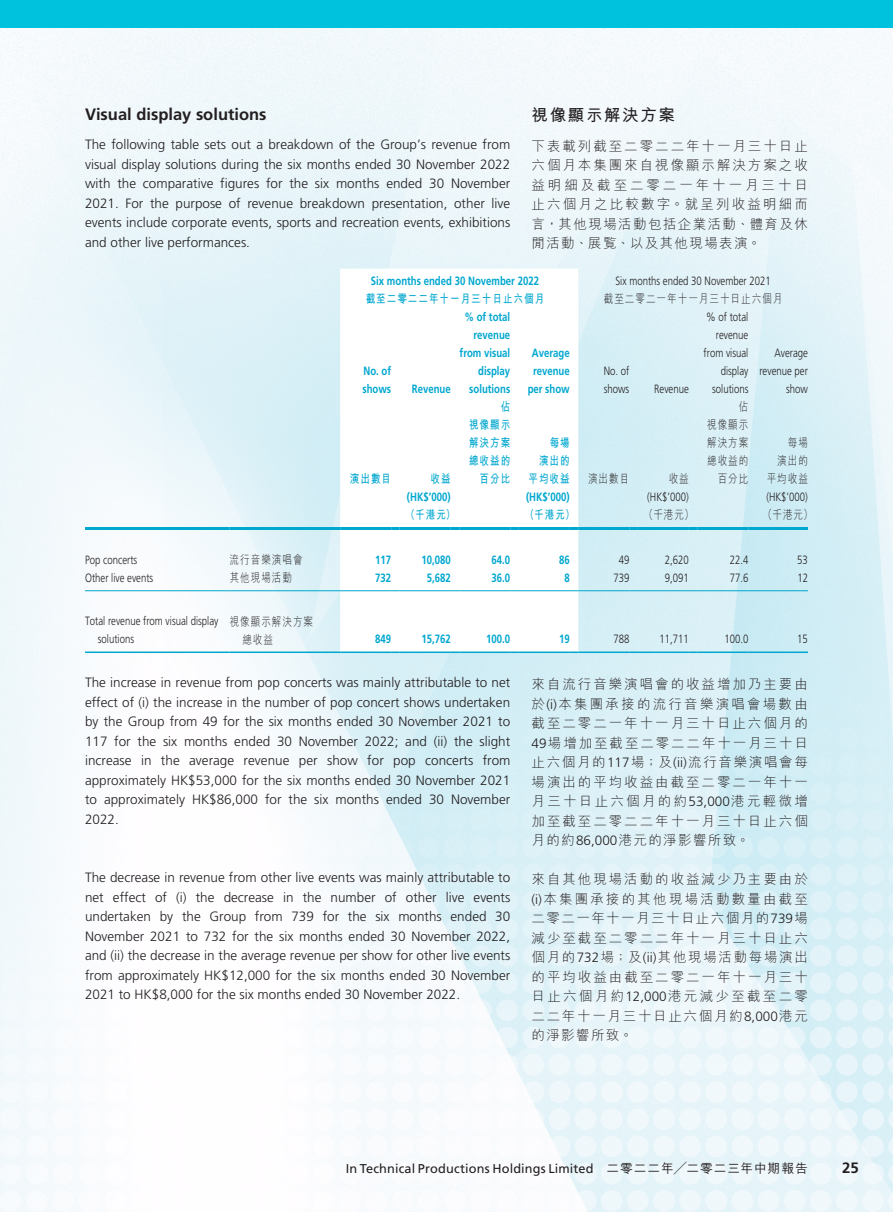
<style>
.page{position:relative;width:893px;height:1212px;background:#fff}
.page>*{position:absolute;margin:0;border:0;box-sizing:border-box;transform-origin:0 0}
.t1{font:700 16.5px "Frutiger LT Std";color:#231f20}
.t2{font:700 16.5px "M Hei HK";letter-spacing:.1em;color:#231f20}
.t3{font:700 15px "Frutiger LT Std";color:#231f20}
.t4{font:300 13.5px/19.5px "Frutiger LT Std";color:#231f20;text-align:justify}
.t5{font:300 13.5px/19.5px "M Hei HK";letter-spacing:.145em;color:#231f20;text-align:justify}
.t6{font:12.75px "Frutiger LT Std";letter-spacing:.01em;color:#231f20}
.t7{font:300 12px/18px "Frutiger LT Std";color:#231f20;scale:.8 1}
.t8{font:700 12px/18px "Frutiger LT Std";color:#00a7cf;scale:.8 1}
.t9{font:300 12px/18px "M Hei HK";letter-spacing:.1em;color:#231f20;text-align:right;scale:.8 1}
.t10{font:700 12px/18px "M Hei HK";letter-spacing:.1em;color:#00a7cf;text-align:right;scale:.8 1}
.s1{font-family:"Frutiger LT Std"}
.s2{font-family:"M Hei HK";font-weight:500}
</style>
<div class="page">
<img style="left:0;top:28px;width:893px;height:1184px">
<div style="left:0;top:0;width:893px;height:28px;background:#00c2dd"></div>
<svg style="left:340px;top:269px;width:238px;height:382px"></svg>
<hr style="left:85px;top:527px;width:145px;height:3px;background:#00a7cf">
<hr style="left:230px;top:527px;width:110px;height:3px;background:#00a7cf">
<hr style="left:340px;top:527px;width:51px;height:3px;background:#00a7cf">
<svg style="left:391px;top:527px;width:9px;height:3px"></svg>
<hr style="left:400px;top:527px;width:51px;height:3px;background:#00a7cf">
<svg style="left:451px;top:527px;width:8px;height:3px"></svg>
<hr style="left:459px;top:527px;width:51px;height:3px;background:#00a7cf">
<svg style="left:510px;top:527px;width:9px;height:3px"></svg>
<hr style="left:519px;top:527px;width:51px;height:3px;background:#00a7cf">
<svg style="left:570px;top:527px;width:8px;height:3px"></svg>
<hr style="left:578px;top:527px;width:51px;height:3px;background:#00a7cf">
<svg style="left:629px;top:527px;width:9px;height:3px"></svg>
<hr style="left:638px;top:527px;width:51px;height:3px;background:#00a7cf">
<svg style="left:689px;top:527px;width:8px;height:3px"></svg>
<hr style="left:697px;top:527px;width:51px;height:3px;background:#00a7cf">
<svg style="left:748px;top:527px;width:9px;height:3px"></svg>
<hr style="left:757px;top:527px;width:51px;height:3px;background:#00a7cf">
<hr style="left:85px;top:590px;width:145px;height:1px;background:#00a7cf">
<hr style="left:230px;top:590px;width:110px;height:1px;background:#00a7cf">
<hr style="left:340px;top:590px;width:51px;height:1px;background:#00a7cf">
<hr style="left:400px;top:590px;width:51px;height:1px;background:#00a7cf">
<hr style="left:459px;top:590px;width:51px;height:1px;background:#00a7cf">
<hr style="left:519px;top:590px;width:51px;height:1px;background:#00a7cf">
<hr style="left:578px;top:590px;width:51px;height:1px;background:#00a7cf">
<hr style="left:638px;top:590px;width:51px;height:1px;background:#00a7cf">
<hr style="left:697px;top:590px;width:51px;height:1px;background:#00a7cf">
<hr style="left:757px;top:590px;width:51px;height:1px;background:#00a7cf">
<hr style="left:85px;top:651px;width:145px;height:2px;background:#00a7cf">
<hr style="left:230px;top:651px;width:110px;height:2px;background:#00a7cf">
<hr style="left:340px;top:651px;width:51px;height:2px;background:#00a7cf">
<svg style="left:391px;top:651px;width:9px;height:2px"></svg>
<hr style="left:400px;top:651px;width:51px;height:2px;background:#00a7cf">
<svg style="left:451px;top:651px;width:8px;height:2px"></svg>
<hr style="left:459px;top:651px;width:51px;height:2px;background:#00a7cf">
<svg style="left:510px;top:651px;width:9px;height:2px"></svg>
<hr style="left:519px;top:651px;width:51px;height:2px;background:#00a7cf">
<svg style="left:570px;top:651px;width:8px;height:2px"></svg>
<hr style="left:578px;top:651px;width:51px;height:2px;background:#00a7cf">
<svg style="left:629px;top:651px;width:9px;height:2px"></svg>
<hr style="left:638px;top:651px;width:51px;height:2px;background:#00a7cf">
<svg style="left:689px;top:651px;width:8px;height:2px"></svg>
<hr style="left:697px;top:651px;width:51px;height:2px;background:#00a7cf">
<svg style="left:748px;top:651px;width:9px;height:2px"></svg>
<hr style="left:757px;top:651px;width:51px;height:2px;background:#00a7cf">
<p class="t2" style="left:531px;top:103px;width:145px">視像顯示解決方案</p>
<p class="t5" style="left:531px;top:136px;width:278px">下表載列截至二零二二年十一月三十日止六個月本集團來自視像顯示解決方案之收益明細及截至二零二一年十一月三十日止六個月之比較數字。就呈列收益明細而言，其他現場活動包括企業活動、體育及休閒活動、展覧、以及其他現場表演。</p>
<p class="t1" style="left:85px;top:105px;width:183px">Visual display solutions</p>
<p class="t4" style="left:85px;top:135px;width:427px">The following table sets out a breakdown of the Group’s revenue from visual display solutions during the six months ended 30 November 2022 with the comparative figures for the six months ended 30 November 2021. For the purpose of revenue breakdown presentation, other live events include corporate events, sports and recreation events, exhibitions and other live performances.</p>
<p class="t8" style="left:371px;top:271px;width:212px">Six months ended 30 November 2022</p>
<p class="t7" style="left:615px;top:272px;width:196px">Six months ended 30 November 2021</p>
<p class="t10" style="left:366px;top:289px;width:225px">截至二零二二年十一月三十日止六個月</p>
<p class="t9" style="left:604px;top:289px;width:225px">截至二零二一年十一月三十日止六個月</p>
<p class="t8" style="left:362px;top:361px;width:37px">No. of shows</p>
<p class="t8" style="left:412px;top:379px;width:50px">Revenue</p>
<p class="t8" style="left:460px;top:307px;width:65px;text-align:right">% of total revenue from visual display solutions</p>
<p class="t8" style="left:528px;top:343px;width:54px;text-align:center">Average revenue per show</p>
<p class="t7" style="left:604px;top:362px;width:34px">No. of shows</p>
<p class="t7" style="left:654px;top:380px;width:45px">Revenue</p>
<p class="t7" style="left:704px;top:308px;width:57px;text-align:right">% of total revenue from visual display solutions</p>
<p class="t7" style="left:759px;top:344px;width:62px;text-align:right">Average revenue per show</p>
<p class="t10" style="left:350px;top:469px;width:53px">演出數目</p>
<p class="t10" style="left:431px;top:469px;width:27px">收益</p>
<p class="t10" style="left:469px;top:397px;width:53px">佔<br>視像顯示解決方案總收益的百分比</p>
<p class="t10" style="left:528px;top:433px;width:53px">每場<br>演出的平均收益</p>
<p class="t9" style="left:588px;top:469px;width:53px">演出數目</p>
<p class="t9" style="left:669px;top:469px;width:27px">收益</p>
<p class="t9" style="left:707px;top:397px;width:53px">佔<br>視像顯示解決方案總收益的百分比</p>
<p class="t9" style="left:767px;top:433px;width:53px">每場<br>演出的平均收益</p>
<p class="t8" style="left:407px;top:487px;width:56px">(HK$’000)</p>
<p class="t8" style="left:526px;top:487px;width:56px">(HK$’000)</p>
<p class="t7" style="left:647px;top:488px;width:54px">(HK$’000)</p>
<p class="t7" style="left:766px;top:488px;width:54px">(HK$’000)</p>
<p class="t10" style="left:406px;top:505px;width:64px">（千港元）</p>
<p class="t10" style="left:525px;top:505px;width:64px">（千港元）</p>
<p class="t9" style="left:644px;top:505px;width:64px">（千港元）</p>
<p class="t9" style="left:763px;top:505px;width:64px">（千港元）</p>
<p class="t7" style="left:85px;top:551px;width:67px">Pop concerts</p>
<p class="t9" style="left:230px;top:551px;width:93px">流行音樂演唱會</p>
<p class="t8" style="left:375px;top:551px;width:22px">117</p>
<p class="t8" style="left:421px;top:551px;width:38px">10,080</p>
<p class="t8" style="left:492px;top:551px;width:25px">64.0</p>
<p class="t8" style="left:559px;top:551px;width:15px">86</p>
<p class="t7" style="left:619px;top:551px;width:15px">49</p>
<p class="t7" style="left:665px;top:551px;width:32px">2,620</p>
<p class="t7" style="left:730px;top:551px;width:25px">22.4</p>
<p class="t7" style="left:797px;top:551px;width:15px">53</p>
<p class="t7" style="left:85px;top:569px;width:87px">Other live events</p>
<p class="t9" style="left:230px;top:569px;width:80px">其他現場活動</p>
<p class="t8" style="left:375px;top:569px;width:22px">732</p>
<p class="t8" style="left:427px;top:569px;width:32px">5,682</p>
<p class="t8" style="left:492px;top:569px;width:25px">36.0</p>
<p class="t8" style="left:564px;top:569px;width:8px">8</p>
<p class="t7" style="left:613px;top:569px;width:22px">739</p>
<p class="t7" style="left:665px;top:569px;width:32px">9,091</p>
<p class="t7" style="left:730px;top:569px;width:25px">77.6</p>
<p class="t7" style="left:797px;top:569px;width:15px">12</p>
<p class="t7" style="left:98px;top:612px;width:152px;text-indent:-13px">Total revenue from visual display solutions</p>
<p class="t9" style="left:242px;top:612px;width:90px;text-align:left;text-indent:-13px">視像顯示解決方案總收益</p>
<p class="t8" style="left:375px;top:630px;width:22px">849</p>
<p class="t8" style="left:421px;top:630px;width:38px">15,762</p>
<p class="t8" style="left:486px;top:630px;width:32px">100.0</p>
<p class="t8" style="left:559px;top:630px;width:15px">19</p>
<p class="t7" style="left:613px;top:630px;width:22px">788</p>
<p class="t7" style="left:659px;top:630px;width:38px">11,711</p>
<p class="t7" style="left:724px;top:630px;width:32px">100.0</p>
<p class="t7" style="left:797px;top:630px;width:15px">15</p>
<p class="t4" style="left:85px;top:673px;width:427px">The increase in revenue from pop concerts was mainly attributable to net effect of (i) the increase in the number of pop concert shows undertaken by the Group from 49 for the six months ended 30 November 2021 to 117 for the six months ended 30 November 2022; and (ii) the slight increase in the average revenue per show for pop concerts from approximately HK$53,000 for the six months ended 30 November 2021 to approximately HK$86,000 for the six months ended 30 November 2022.</p>
<p class="t5" style="left:531px;top:674px;width:278px">來自流行音樂演唱會的收益增加乃主要由於<span class="s1">(i)</span>本集團承接的流行音樂演唱會場數由截至二零二一年十一月三十日止六個月的<span class="s1">49</span>場增加至截至二零二二年十一月三十日止六個月的<span class="s1">117</span>場；及<span class="s1">(ii)</span>流行音樂演唱會每場演出的平均收益由截至二零二一年十一月三十日止六個月的約<span class="s1">53,000</span>港元輕微增加至截至二零二二年十一月三十日止六個月的約<span class="s1">86,000</span>港元的淨影響所致。</p>
<p class="t5" style="left:532px;top:869px;width:278px">來自其他現場活動的收益減少乃主要由於<span class="s1">(i)</span>本集團承接的其他現場活動數量由截至二零二一年十一月三十日止六個月的<span class="s1">739</span>場減少至截至二零二二年十一月三十日止六個月的<span class="s1">732</span>場；及<span class="s1">(ii)</span>其他現場活動每場演出的平均收益由截至二零二一年十一月三十日止六個月約<span class="s1">12,000</span>港元減少至截至二零二二年十一月三十日止六個月約<span class="s1">8,000</span>港元的淨影響所致。</p>
<p class="t4" style="left:85px;top:868px;width:427px">The decrease in revenue from other live events was mainly attributable to net effect of (i) the decrease in the number of other live events undertaken by the Group from 739 for the six months ended 30<br>November 2021 to 732 for the six months ended 30 November 2022, and (ii) the decrease in the average revenue per show for other live events from approximately HK$12,000 for the six months ended 30 November 2021 to HK$8,000 for the six months ended 30 November 2022.</p>
<p class="t6" style="left:346px;top:1160px;width:464px">In Technical Productions Holdings Limited <span class="s2">二零二二年╱二零二三年中期報告</span></p>
<p class="t3" style="left:842px;top:1158px;width:18px">25</p>
</div>
